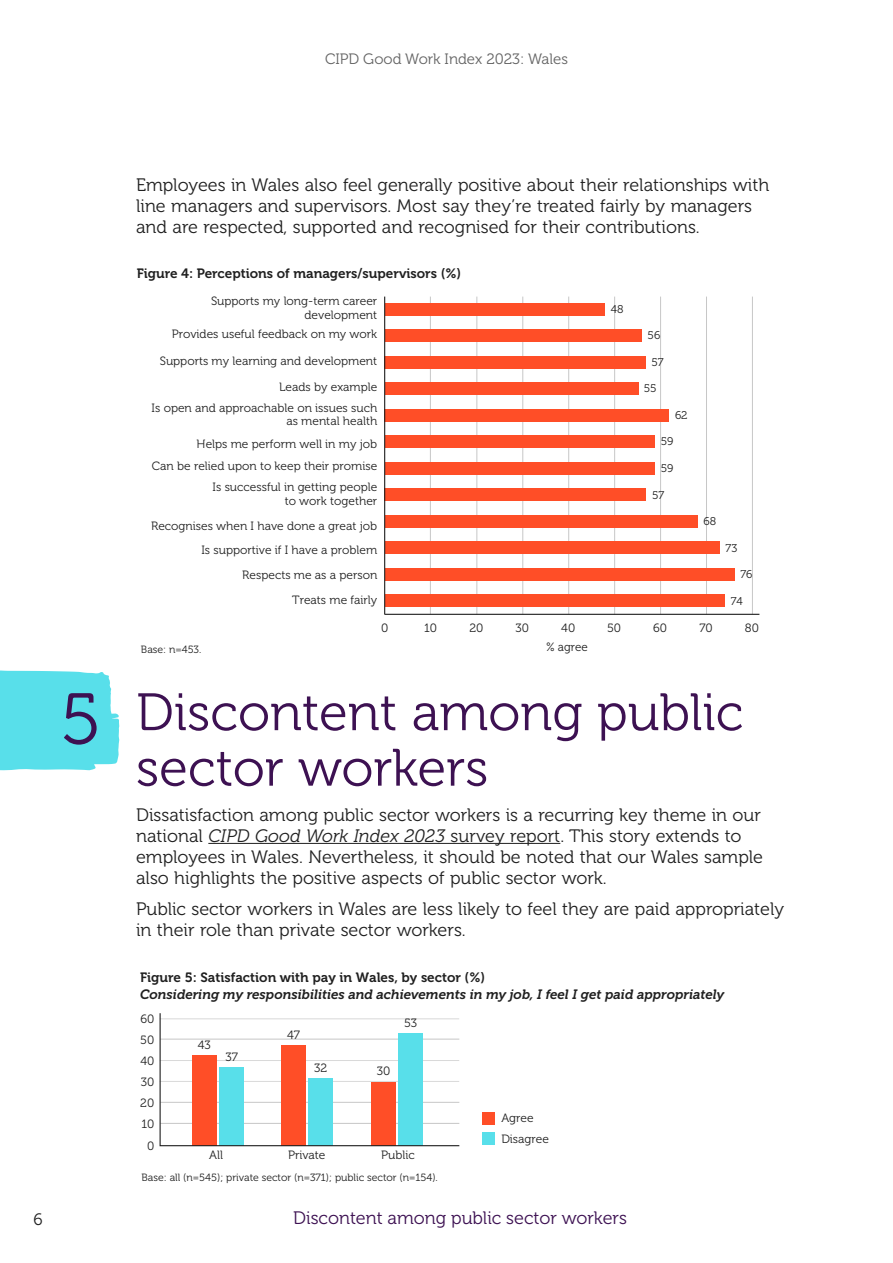
<style>
.page{position:relative;width:893px;height:1263px;background:#fff}
.page>*{position:absolute;margin:0;border:0;box-sizing:border-box;transform-origin:0 0}
.t1{font:72px "Museo 300";color:#3d1152}
.Section_head{font:52.5px/55.5px "Museo 300";color:#3d1152}
.B_body{font:18px/21px "Museo 300";color:#202020}
.t2{font:18px "Museo 300";color:#3d1152}
.t3{font:16.5px "Museo 300";color:#202020}
.t4{font:15px "Museo 300";color:#636363}
.t5{font:13.5px "Museo 700";color:#202020}
.t6{font:italic 13.5px "Museo 700";color:#202020}
.t7{font:12px/13.5px "Museo 300";color:#202020;text-align:right}
.t8{font:11.25px "Museo 300";color:#202020}
.t9{font:10.5px "Museo 300";color:#1f1f1f}
.s1{font-style:italic}
</style>
<div class="page">
<hr style="left:208px;top:843px;width:352px;height:1px;background:#202020">
<hr style="left:430px;top:297px;width:1px;height:317px;background:#c7c7c7">
<hr style="left:522px;top:297px;width:1px;height:317px;background:#c7c7c7">
<hr style="left:476px;top:297px;width:1px;height:317px;background:#c7c7c7">
<hr style="left:660px;top:297px;width:1px;height:317px;background:#c7c7c7">
<hr style="left:568px;top:297px;width:1px;height:317px;background:#c7c7c7">
<hr style="left:614px;top:297px;width:1px;height:317px;background:#c7c7c7">
<hr style="left:752px;top:297px;width:1px;height:317px;background:#c7c7c7">
<hr style="left:706px;top:297px;width:1px;height:317px;background:#c7c7c7">
<hr style="left:385px;top:614px;width:374px;height:1px;background:#202020">
<div style="left:385px;top:303px;width:219px;height:12px;background:#ff4e27"></div>
<div style="left:385px;top:329px;width:256px;height:13px;background:#ff4e27"></div>
<div style="left:385px;top:356px;width:261px;height:12px;background:#ff4e27"></div>
<div style="left:385px;top:382px;width:253px;height:13px;background:#ff4e27"></div>
<div style="left:385px;top:409px;width:284px;height:13px;background:#ff4e27"></div>
<div style="left:385px;top:435px;width:269px;height:13px;background:#ff4e27"></div>
<div style="left:385px;top:462px;width:269px;height:13px;background:#ff4e27"></div>
<div style="left:385px;top:488px;width:261px;height:13px;background:#ff4e27"></div>
<div style="left:385px;top:515px;width:312px;height:13px;background:#ff4e27"></div>
<div style="left:385px;top:541px;width:334px;height:13px;background:#ff4e27"></div>
<div style="left:385px;top:568px;width:349px;height:13px;background:#ff4e27"></div>
<div style="left:385px;top:594px;width:339px;height:13px;background:#ff4e27"></div>
<hr style="left:384px;top:297px;width:1px;height:317px;background:#202020">
<div style="left:483px;top:1112px;width:12px;height:12px;background:#ff4e27"></div>
<div style="left:483px;top:1132px;width:12px;height:13px;background:#58dfea"></div>
<svg style="left:159px;top:1013px;width:301px;height:134px"></svg>
<svg style="left:0;top:670px;width:120px;height:100px;background:#62e1eb"></svg>
<p class="t4" style="left:325px;top:51px;width:244px">CIPD Good Work Index 2023: Wales</p>
<p class="t1" style="left:60px;top:680px;width:42px">5</p>
<p class="t3" style="left:34px;top:1210px;width:11px">6</p>
<p class="B_body" style="left:136px;top:174px;width:635px">Employees in Wales also feel generally positive about their relationships with line managers and supervisors. Most say they’re treated fairly by managers and are respected, supported and recognised for their contributions.</p>
<p class="t5" style="left:137px;top:266px;width:326px">Figure 4: Perceptions of managers/supervisors (%)</p>
<p class="t7" style="left:211px;top:294px;width:168px">Supports my long-term career development</p>
<p class="t7" style="left:160px;top:321px;width:219px;line-height:26.2px">Provides useful feedback on my work<br>Supports my learning and development<br>Leads by example</p>
<p class="t7" style="left:152px;top:401px;width:227px">Is open and approachable on issues such as mental health</p>
<p class="t7" style="left:152px;top:433px;width:227px;line-height:22.5px">Helps me perform well in my job<br>Can be relied upon to keep their promise</p>
<p class="t7" style="left:213px;top:481px;width:166px">Is successful in getting people to work together</p>
<p class="t7" style="left:151px;top:513px;width:228px;line-height:24.8px">Recognises when I have done a great job<br>Is supportive if I have a problem<br>Respects me as a person<br>Treats me fairly</p>
<p class="t8" style="left:611px;top:303px;width:14px">48</p>
<p class="t8" style="left:648px;top:329px;width:14px">56</p>
<p class="t8" style="left:651px;top:356px;width:14px">57</p>
<p class="t8" style="left:644px;top:382px;width:14px">55</p>
<p class="t8" style="left:675px;top:409px;width:14px">62</p>
<p class="t8" style="left:661px;top:435px;width:14px">59</p>
<p class="t8" style="left:661px;top:462px;width:14px">59</p>
<p class="t8" style="left:652px;top:489px;width:14px">57</p>
<p class="t8" style="left:704px;top:515px;width:14px">68</p>
<p class="t8" style="left:726px;top:542px;width:13px">73</p>
<p class="t8" style="left:740px;top:568px;width:14px">76</p>
<p class="t8" style="left:731px;top:595px;width:14px">74</p>
<p class="t9" style="left:141px;top:643px;width:62px">Base: n=453.</p>
<p class="t7" style="left:381px;top:621px;width:9px">0</p>
<p class="t7" style="left:424px;top:621px;width:14px">10</p>
<p class="t7" style="left:469px;top:621px;width:15px">20</p>
<p class="t7" style="left:516px;top:621px;width:15px">30</p>
<p class="t7" style="left:561px;top:621px;width:15px">40</p>
<p class="t7" style="left:607px;top:621px;width:16px">50</p>
<p class="t7" style="left:653px;top:621px;width:15px">60</p>
<p class="t7" style="left:699px;top:621px;width:15px">70</p>
<p class="t7" style="left:745px;top:621px;width:16px">80</p>
<p class="t7" style="left:546px;top:640px;width:43px">% agree</p>
<p class="Section_head" style="left:136px;top:685px;width:609px">Discontent among public sector workers</p>
<p class="B_body" style="left:136px;top:804px;width:628px">Dissatisfaction among public sector workers is a recurring key theme in our national <span class="s1">CIPD Good Work Index 2023</span> survey report. This story extends to employees in Wales. Nevertheless, it should be noted that our Wales sample also highlights the positive aspects of public sector work.</p>
<p class="B_body" style="left:136px;top:899px;width:650px">Public sector workers in Wales are less likely to feel they are paid appropriately in their role than private sector workers.</p>
<p class="t5" style="left:140px;top:970px;width:347px">Figure 5: Satisfaction with pay in Wales, by sector (%)</p>
<p class="t6" style="left:140px;top:987px;width:586px">Considering my responsibilities and achievements in my job, I feel I get paid appropriately</p>
<p class="t7" style="left:140px;top:1012px;width:15px">60</p>
<p class="t7" style="left:140px;top:1033px;width:16px">50</p>
<p class="t7" style="left:141px;top:1075px;width:15px">30</p>
<p class="t7" style="left:140px;top:1054px;width:15px">40</p>
<p class="t7" style="left:140px;top:1092px;width:15px;line-height:21px;text-align:left">20<br>10</p>
<p class="t7" style="left:147px;top:1139px;width:9px">0</p>
<p class="t7" style="left:198px;top:1038px;width:15px">43</p>
<p class="t7" style="left:226px;top:1050px;width:14px">37</p>
<p class="t7" style="left:287px;top:1028px;width:14px">47</p>
<p class="t7" style="left:314px;top:1061px;width:15px">32</p>
<p class="t7" style="left:377px;top:1065px;width:15px">30</p>
<p class="t7" style="left:404px;top:1017px;width:15px">53</p>
<p class="t7" style="left:209px;top:1148px;width:15px">All</p>
<p class="t7" style="left:288px;top:1148px;width:39px">Private</p>
<p class="t7" style="left:381px;top:1148px;width:35px">Public</p>
<p class="t9" style="left:142px;top:1172px;width:298px">Base: all (n=545); private sector (n=371); public sector (n=154).</p>
<p class="t7" style="left:501px;top:1108px;width:49px;line-height:20.7px;text-align:left">Agree<br>Disagree</p>
<p class="t2" style="left:293px;top:1208px;width:335px">Discontent among public sector workers</p>
</div>
